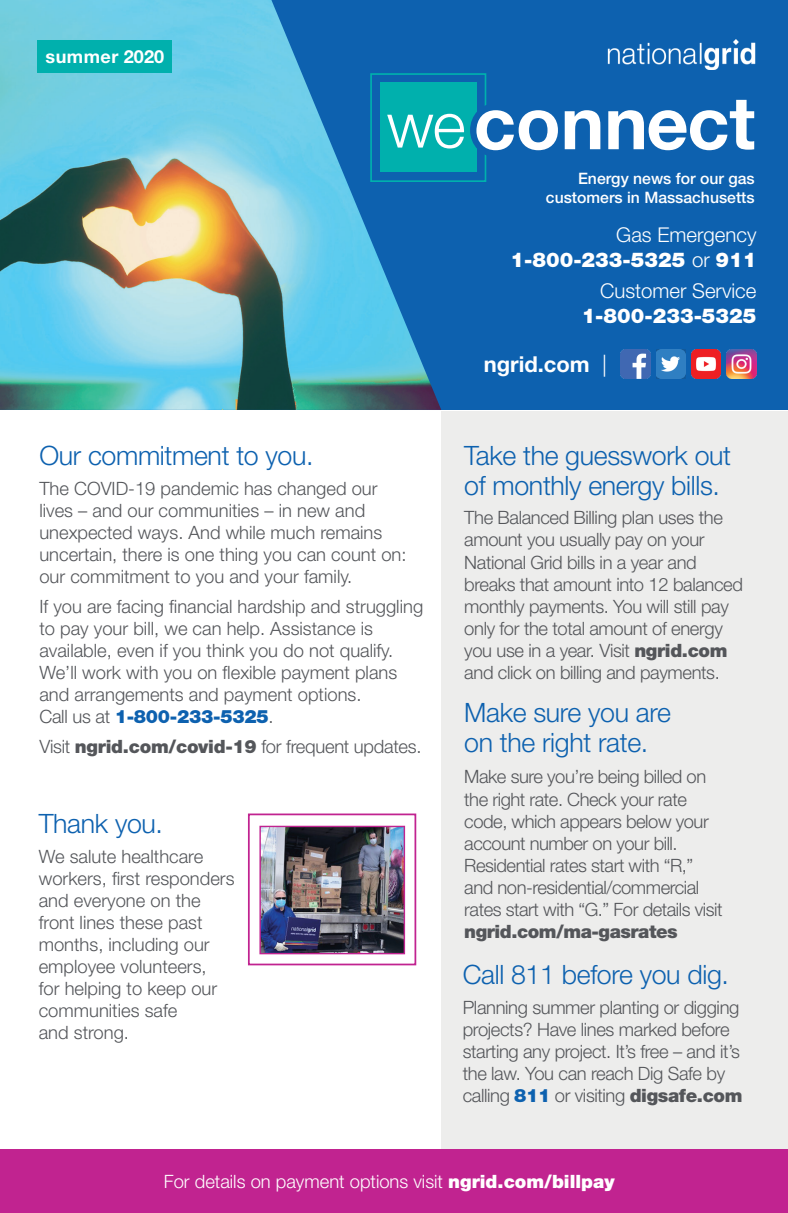
<style>
.page{position:relative;width:788px;height:1213px;background:#fff}
.page>*{position:absolute;margin:0;border:0;box-sizing:border-box;transform-origin:0 0}
.t1{font:700 73.5px "Helvetica Neue LT Std";color:#fff}
.t2{font:300 63.7px "Helvetica Neue LT Std";color:#fff}
.t3{font:300 26.6px/29.8px "Helvetica Neue LT Std";letter-spacing:-.01em;color:#0d61af}
.t4{font:700 21.88px "Helvetica Neue LT Std";color:#fff}
.t5{font:900 20.3px/24.5px "Helvetica Neue LT Std";color:#fff;text-align:right}
.t6{font:300 20.3px/24.5px "Helvetica Neue LT Std";color:#fff;text-align:right}
.t7{font:300 18.38px/22.1px "Helvetica Neue LT Std";letter-spacing:-.02em;color:#54565a}
.t8{font:300 18.38px/22.1px "Helvetica Neue LT Std";color:#54565a}
.t9{font:300 18.38px "Helvetica Neue LT Std";color:#fff}
.t10{font:900 18.38px "Helvetica Neue LT Std";letter-spacing:-.025em;color:#54565a}
.t11{font:700 18.03px "Helvetica Neue LT Std";letter-spacing:.025em;color:#fff}
.t12{font:500 15.75px/18.9px "Helvetica Neue LT Std";color:#fff;text-align:right}
.s1{font-weight:300}
.s2{font-weight:900}
.s3{font-weight:900;color:#0d61af}
</style>
<div class="page">
<div style="left:441px;top:411px;width:347px;height:752px;background:#ededec"></div>
<div style="left:0;top:0;width:788px;height:410px;background:#0d61af"></div>
<div style="left:380px;top:83px;width:96px;height:89px;background:#00b0ad"></div>
<div style="left:370px;top:73px;width:116px;height:109px;border:2px solid #00b0ad"></div>
<div style="left:470px;top:103px;width:52px;height:54px;background:#0d61af;border-radius:50%"></div>
<img style="left:620px;top:349px;width:30px;height:30px">
<img style="left:726px;top:349px;width:30px;height:30px">
<img style="left:656px;top:349px;width:29px;height:30px">
<img style="left:691px;top:349px;width:29px;height:30px">
<img style="left:607px;top:39px;width:149px;height:31px">
<img style="left:0;top:0;width:441px;height:410px">
<div style="left:37px;top:40px;width:135px;height:33px;background:#00b0ad"></div>
<img style="left:261px;top:828px;width:142px;height:124px">
<div style="left:259px;top:826px;width:146px;height:128px;border:1px solid #c12390"></div>
<div style="left:248px;top:813px;width:168px;height:152px;border:2px solid #c12390"></div>
<div style="left:0;top:1150px;width:788px;height:63px;background:#c12390"></div>
<p class="t11" style="left:46px;top:46px;width:120px">summer 2020</p>
<p class="t2" style="left:386px;top:86px;width:80px">we</p>
<p class="t1" style="left:473px;top:78px;width:283px">connect</p>
<p class="t12" style="left:546px;top:169px;width:210px">Energy news for our gas customers in Massachusetts</p>
<p class="t5" style="left:510px;top:223px;width:247px"><span class="s1">Gas Emergency<br></span>1-800-233-5325 <span class="s1">or</span> 911</p>
<p class="t6" style="left:581px;top:278px;width:176px">Customer Service<br><span class="s2">1-800-233-5325</span></p>
<p class="t4" style="left:483px;top:351px;width:125px">ngrid.com <span class="s1">|</span></p>
<h3 class="t3" style="left:39px;top:440px;width:276px">Our commitment to you.</h3>
<p class="t8" style="left:39px;top:477px;width:368px">The COVID-19 pandemic has changed our lives – and our communities – in new and unexpected ways. And while much remains uncertain, there is one thing you can count on: our commitment to you and your family.</p>
<p class="t8" style="left:39px;top:595px;width:385px">If you are facing financial hardship and struggling to pay your bill, we can help. Assistance is available, even if you think you do not qualify.<br>We’ll work with you on flexible payment plans and arrangements and payment options.<br>Call us at <span class="s3">1-800-233-5325</span>.</p>
<p class="t7" style="left:39px;top:735px;width:383px">Visit <span class="s2">ngrid.com/covid-19</span> for frequent updates.</p>
<h3 class="t3" style="left:39px;top:808px;width:126px">Thank you.</h3>
<p class="t8" style="left:39px;top:844px;width:197px">We salute healthcare workers, first responders and everyone on the front lines these past months, including our employee volunteers,<br>for helping to keep our communities safe<br>and strong.</p>
<h3 class="t3" style="left:464px;top:440px;width:268px">Take the guesswork out of monthly energy bills.</h3>
<p class="t7" style="left:464px;top:506px;width:280px">The Balanced Billing plan uses the amount you usually pay on your National Grid bills in a year and breaks that amount into 12 balanced monthly payments. You will still pay only for the total amount of energy you use in a year. Visit <span class="s2">ngrid.com </span>and click on billing and payments.</p>
<h3 class="t3" style="left:464px;top:697px;width:208px">Make sure you are on the right rate.</h3>
<p class="t7" style="left:464px;top:765px;width:260px">Make sure you’re being billed on the right rate. Check your rate code, which appears below your account number on your bill.<br>Residential rates start with “R,” and non-residential/commercial rates start with “G.” For details visit</p>
<p class="t10" style="left:464px;top:920px;width:215px">ngrid.com/ma-gasrates</p>
<h3 class="t3" style="left:462px;top:959px;width:268px">Call 811 before you dig.</h3>
<p class="t7" style="left:462px;top:996px;width:281px">Planning summer planting or digging projects? Have lines marked before starting any project. It’s free – and it’s the law. You can reach Dig Safe by calling <span class="s3">811</span> or visiting <span class="s2">digsafe.com</span></p>
<p class="t9" style="left:164px;top:1169px;width:452px">For details on payment options visit <span class="s2">ngrid.com/billpay</span></p>
</div>
